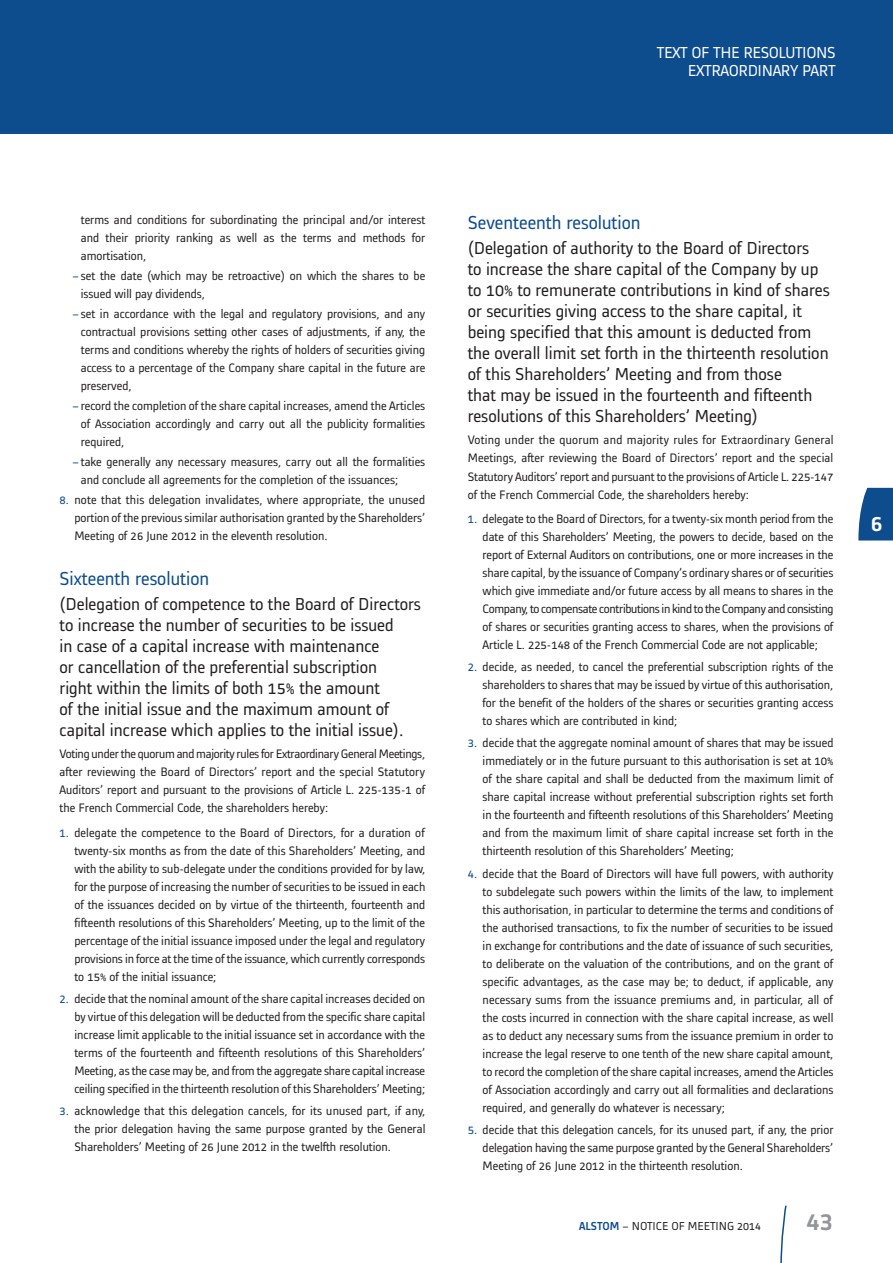
<style>
.page{position:relative;width:893px;height:1263px;background:#fff}
.page>*{position:absolute;margin:0;border:0;box-sizing:border-box;transform-origin:0 0}
.t1{font:500 27px "Alstom";color:#939598}
.t2{font:500 24px "Alstom";color:#fff}
.t3{font:19.5px "Alstom";color:#0d4c8d}
.t4{font:18px/21px "Alstom";color:#231f20}
.t5{font:16.5px/18px "Alstom";letter-spacing:-.025em;color:#fff;text-align:right}
.t6{font:12.75px/18px "Alstom";color:#231f20;text-align:justify}
.t7{font:12px "Alstom";color:#231f20}
.s1{color:#0d4c8d}
.s2{font-weight:500;color:#0d4c8d}
</style>
<div class="page">
<svg style="left:858px;top:488px;width:35px;height:52px"></svg>
<svg style="left:780px;top:1205px;width:7px;height:58px"></svg>
<div style="left:0;top:0;width:893px;height:133px;background:#0d4c8d"></div>
<p class="t5" style="left:657px;top:42px;width:180px">TEXT OF THE RESOLUTIONS<br>EXTRAORDINARY PART</p>
<p class="t6" style="left:81px;top:209px;width:346px">terms and conditions for subordinating the principal and/or interest and their priority ranking as well as the terms and methods for amortisation,</p>
<p class="t6" style="left:81px;top:265px;width:346px;text-indent:-9px"><span class="s1">–</span>set the date (which may be retroactive) on which the shares to be issued will pay dividends,</p>
<p class="t6" style="left:81px;top:304px;width:346px;text-indent:-9px"><span class="s1">–</span>set in accordance with the legal and regulatory provisions, and any contractual provisions setting other cases of adjustments, if any, the terms and conditions whereby the rights of holders of securities giving access to a percentage of the Company share capital in the future are preserved,</p>
<p class="t6" style="left:81px;top:396px;width:346px;text-indent:-9px"><span class="s1">–</span>record the completion of the share capital increases, amend the Articles of Association accordingly and carry out all the publicity formalities required,</p>
<p class="t6" style="left:81px;top:452px;width:346px;text-indent:-9px"><span class="s1">–</span>take generally any necessary measures, carry out all the formalities and conclude all agreements for the completion of the issuances;</p>
<p class="t6" style="left:74px;top:490px;width:352px;text-indent:-15px"><span class="s1">8.</span> note that this delegation invalidates, where appropriate, the unused portion of the previous similar authorisation granted by the Shareholders’ Meeting of 26 June 2012 in the eleventh resolution.</p>
<h3 class="t3" style="left:60px;top:565px;width:151px">Sixteenth resolution</h3>
<p class="t4" style="left:60px;top:592px;width:363px">(Delegation of competence to the Board of Directors to increase the number of securities to be issued<br>in case of a capital increase with maintenance<br>or cancellation of the preferential subscription<br>right within the limits of both 15% the amount<br>of the initial issue and the maximum amount of capital increase which applies to the initial issue).</p>
<p class="t6" style="left:60px;top:744px;width:367px">Voting under the quorum and majority rules for Extraordinary General Meetings, after reviewing the Board of Directors’ report and the special Statutory Auditors’ report and pursuant to the provisions of Article L. 225-135-1 of the French Commercial Code, the shareholders hereby:</p>
<p class="t6" style="left:74px;top:822px;width:353px;text-indent:-15px"><span class="s1">1.</span> delegate the competence to the Board of Directors, for a duration of twenty-six months as from the date of this Shareholders’ Meeting, and with the ability to sub-delegate under the conditions provided for by law, for the purpose of increasing the number of securities to be issued in each of the issuances decided on by virtue of the thirteenth, fourteenth and fifteenth resolutions of this Shareholders’ Meeting, up to the limit of the percentage of the initial issuance imposed under the legal and regulatory provisions in force at the time of the issuance, which currently corresponds to 15% of the initial issuance;</p>
<p class="t6" style="left:74px;top:989px;width:353px;text-indent:-15px"><span class="s1">2.</span> decide that the nominal amount of the share capital increases decided on by virtue of this delegation will be deducted from the specific share capital increase limit applicable to the initial issuance set in accordance with the terms of the fourteenth and fifteenth resolutions of this Shareholders’ Meeting, as the case may be, and from the aggregate share capital increase ceiling specified in the thirteenth resolution of this Shareholders’ Meeting;</p>
<p class="t6" style="left:74px;top:1101px;width:353px;text-indent:-15px"><span class="s1">3.</span> acknowledge that this delegation cancels, for its unused part, if any, the prior delegation having the same purpose granted by the General Shareholders’ Meeting of 26 June 2012 in the twelfth resolution.</p>
<h3 class="t3" style="left:468px;top:209px;width:174px">Seventeenth resolution</h3>
<p class="t4" style="left:468px;top:236px;width:363px">(Delegation of authority to the Board of Directors<br>to increase the share capital of the Company by up to 10% to remunerate contributions in kind of shares or securities giving access to the share capital, it being specified that this amount is deducted from the overall limit set forth in the thirteenth resolution of this Shareholders’ Meeting and from those<br>that may be issued in the fourteenth and fifteenth resolutions of this Shareholders’ Meeting)</p>
<p class="t6" style="left:468px;top:430px;width:367px">Voting under the quorum and majority rules for Extraordinary General Meetings, after reviewing the Board of Directors’ report and the special Statutory Auditors’ report and pursuant to the provisions of Article L. 225-147 of the French Commercial Code, the shareholders hereby:</p>
<p class="t6" style="left:483px;top:509px;width:352px;text-indent:-15px"><span class="s1">1.</span> delegate to the Board of Directors, for a twenty-six month period from the date of this Shareholders’ Meeting, the powers to decide, based on the report of External Auditors on contributions, one or more increases in the share capital, by the issuance of Company’s ordinary shares or of securities which give immediate and/or future access by all means to shares in the Company, to compensate contributions in kind to the Company and consisting of shares or securities granting access to shares, when the provisions of Article L. 225-148 of the French Commercial Code are not applicable;</p>
<p class="t6" style="left:483px;top:657px;width:352px;text-indent:-15px"><span class="s1">2.</span> decide, as needed, to cancel the preferential subscription rights of the shareholders to shares that may be issued by virtue of this authorisation, for the benefit of the holders of the shares or securities granting access to shares which are contributed in kind;</p>
<p class="t6" style="left:483px;top:733px;width:352px;text-indent:-15px"><span class="s1">3.</span> decide that the aggregate nominal amount of shares that may be issued immediately or in the future pursuant to this authorisation is set at 10% of the share capital and shall be deducted from the maximum limit of share capital increase without preferential subscription rights set forth in the fourteenth and fifteenth resolutions of this Shareholders’ Meeting and from the maximum limit of share capital increase set forth in the thirteenth resolution of this Shareholders’ Meeting;</p>
<p class="t6" style="left:483px;top:863px;width:352px;text-indent:-15px"><span class="s1">4.</span> decide that the Board of Directors will have full powers, with authority to subdelegate such powers within the limits of the law, to implement this authorisation, in particular to determine the terms and conditions of the authorised transactions, to fix the number of securities to be issued in exchange for contributions and the date of issuance of such securities, to deliberate on the valuation of the contributions, and on the grant of specific advantages, as the case may be; to deduct, if applicable, any necessary sums from the issuance premiums and, in particular, all of the costs incurred in connection with the share capital increase, as well as to deduct any necessary sums from the issuance premium in order to increase the legal reserve to one tenth of the new share capital amount, to record the completion of the share capital increases, amend the Articles of Association accordingly and carry out all formalities and declarations required, and generally do whatever is necessary;</p>
<p class="t6" style="left:483px;top:1120px;width:352px;text-indent:-15px"><span class="s1">5.</span> decide that this delegation cancels, for its unused part, if any, the prior delegation having the same purpose granted by the General Shareholders’ Meeting of 26 June 2012 in the thirteenth resolution.</p>
<p class="t7" style="left:579px;top:1218px;width:183px"><span class="s2">ALSTOM</span> – NOTICE OF MEETING 2014</p>
<h1 class="t1" style="left:806px;top:1202px;width:28px">43</h1>
<h2 class="t2" style="left:871px;top:507px;width:13px">6</h2>
</div>
